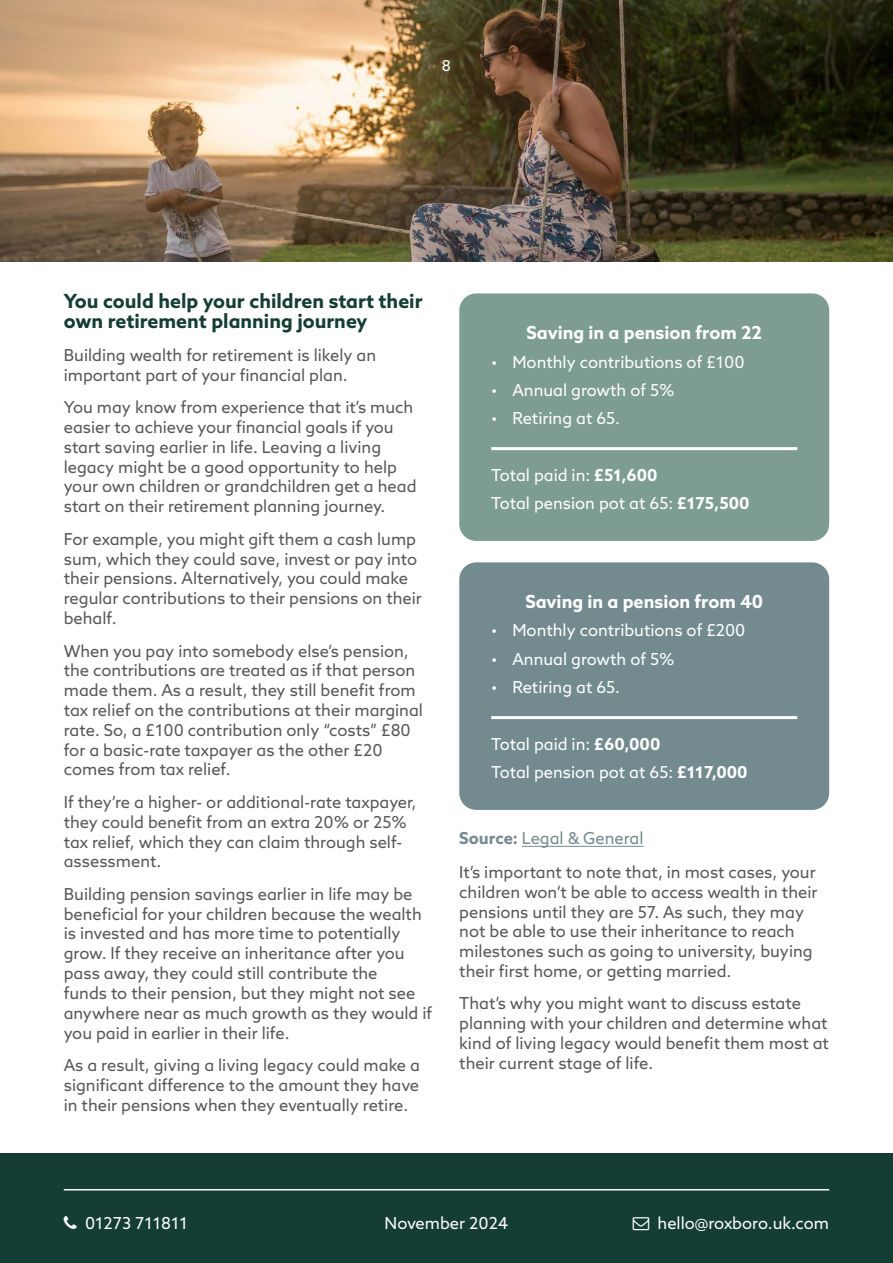
<style>
.page{position:relative;width:893px;height:1263px;background:#fff}
.page>*{position:absolute;margin:0;border:0;box-sizing:border-box;transform-origin:0 0}
.t1{font:700 19.5px/19.8px "Azo Sans";color:#143d34}
.t2{font:700 18px "Azo Sans";color:#fff}
.t3{font:16.5px/19.8px "Azo Sans";color:#575756}
.t4{font:16.5px/28.3px "Azo Sans";color:#fff}
.t5{font:15px "Azo Sans";color:#fff}
.s1{font-weight:700}
.s2{font-weight:700;color:#738b8f}
.s3{color:#738b8f}
</style>
<div class="page">
<div style="left:0;top:1153px;width:893px;height:110px;background:#143d34"></div>
<hr style="left:64px;top:1189px;width:765px;height:1px;background:#fff">
<img style="left:0;top:0;width:893px;height:261px">
<div style="left:459px;top:293px;width:370px;height:248px;background:#7d9c92;border-radius:17px"></div>
<hr style="left:491px;top:447px;width:306px;height:3px;background:#fff">
<div style="left:459px;top:562px;width:370px;height:248px;background:#738b8f;border-radius:17px"></div>
<hr style="left:491px;top:716px;width:306px;height:3px;background:#fff">
<hr style="left:522px;top:846px;width:122px;height:1px;background:#738b8f">
<p class="t5" style="left:442px;top:56px;width:11px">8</p>
<p class="t1" style="left:64px;top:291px;width:360px">You could help your children start their own retirement planning journey</p>
<p class="t3" style="left:64px;top:345px;width:314px">Building wealth for retirement is likely an important part of your financial plan.</p>
<p class="t3" style="left:64px;top:397px;width:354px">You may know from experience that it’s much easier to achieve your financial goals if you start saving earlier in life. Leaving a living legacy might be a good opportunity to help your own children or grandchildren get a head start on their retirement planning journey.</p>
<p class="t3" style="left:64px;top:529px;width:360px">For example, you might gift them a cash lump sum, which they could save, invest or pay into their pensions. Alternatively, you could make regular contributions to their pensions on their behalf.</p>
<p class="t3" style="left:64px;top:640px;width:361px">When you pay into somebody else’s pension, the contributions are treated as if that person made them. As a result, they still benefit from tax relief on the contributions at their marginal rate. So, a £100 contribution only “costs” £80 for a basic-rate taxpayer as the other £20 comes from tax relief.</p>
<p class="t3" style="left:64px;top:792px;width:354px">If they’re a higher- or additional-rate taxpayer, they could benefit from an extra 20% or 25% tax relief, which they can claim through self&shy;assessment.</p>
<p class="t3" style="left:64px;top:884px;width:370px">Building pension savings earlier in life may be beneficial for your children because the wealth is invested and has more time to potentially grow. If they receive an inheritance after you pass away, they could still contribute the<br>funds to their pension, but they might not see anywhere near as much growth as they would if you paid in earlier in their life.</p>
<p class="t3" style="left:64px;top:1055px;width:358px;text-align:justify">As a result, giving a living legacy could make a significant difference to the amount they have in their pensions when they eventually retire.</p>
<p class="t2" style="left:526px;top:321px;width:237px">Saving in a pension from 22</p>
<p class="t4" style="left:491px;top:347px;width:255px">• Monthly contributions of £100</p>
<p class="t4" style="left:491px;top:376px;width:185px">• Annual growth of 5%</p>
<p class="t4" style="left:491px;top:404px;width:130px">• Retiring at 65.</p>
<p class="t4" style="left:491px;top:460px;width:260px">Total paid in: <span class="s1">£51,600<br></span>Total pension pot at 65: <span class="s1">£175,500</span></p>
<p class="t2" style="left:525px;top:590px;width:239px">Saving in a pension from 40</p>
<p class="t4" style="left:491px;top:616px;width:256px">• Monthly contributions of £200</p>
<p class="t4" style="left:491px;top:644px;width:185px">• Annual growth of 5%</p>
<p class="t4" style="left:491px;top:673px;width:130px">• Retiring at 65.</p>
<p class="t4" style="left:491px;top:729px;width:258px">Total paid in: <span class="s1">£60,000<br></span>Total pension pot at 65: <span class="s1">£117,000</span></p>
<p class="t3" style="left:459px;top:821px;width:358px;line-height:34px"><span class="s2">Source:</span> <span class="s3">Legal &amp; General<br></span>It’s important to note that, in most cases, your</p>
<p class="t3" style="left:459px;top:882px;width:360px">children won’t be able to access wealth in their pensions until they are 57. As such, they may not be able to use their inheritance to reach milestones such as going to university, buying their first home, or getting married.</p>
<p class="t3" style="left:459px;top:993px;width:371px">That’s why you might want to discuss estate planning with your children and determine what kind of living legacy would benefit them most at their current stage of life.</p>
<p class="t4" style="left:85px;top:1209px;width:104px">01273 711811</p>
<p class="t4" style="left:658px;top:1209px;width:173px">hello@roxboro.uk.com</p>
<p class="t4" style="left:385px;top:1209px;width:125px">November 2024</p>
</div>
